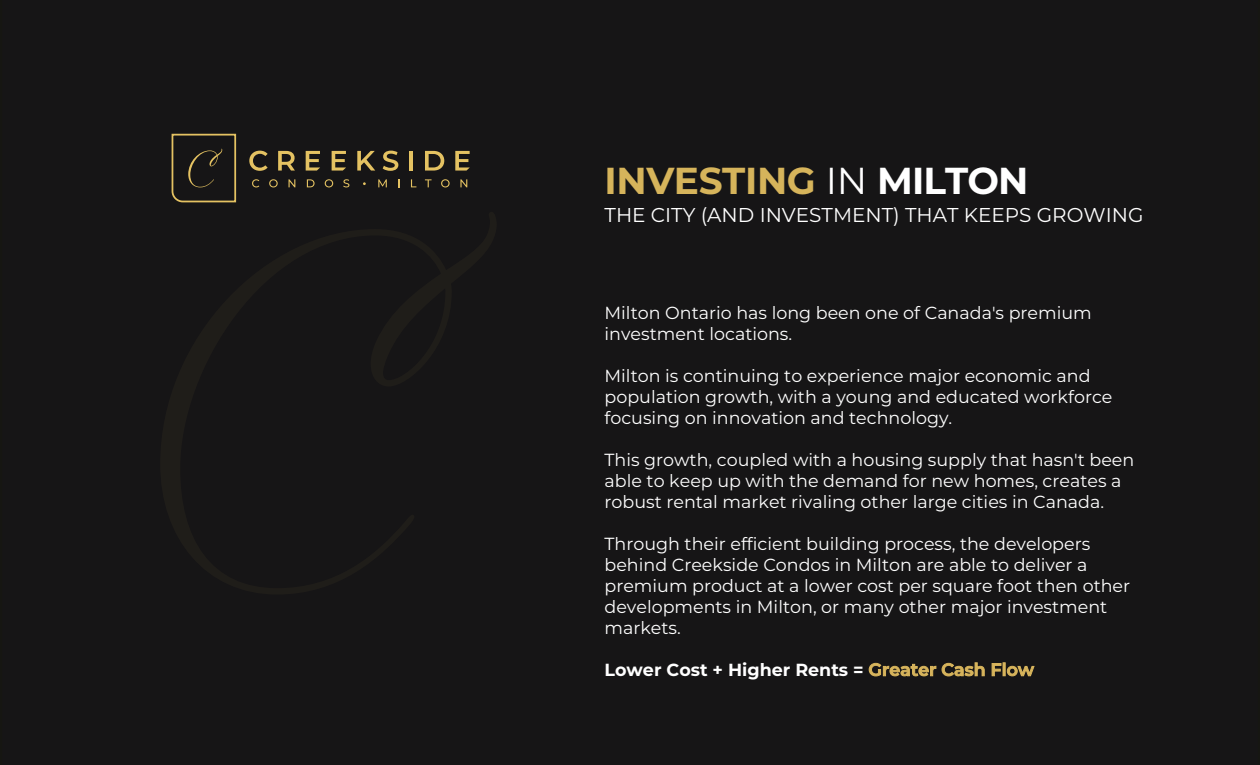
<style>
.page{position:relative;width:1260px;height:765px;background:#161516}
.page>*{position:absolute;margin:0;border:0;box-sizing:border-box;transform-origin:0 0}
.t1{font:700 37.5px "Montserrat";letter-spacing:-.01em;color:#d6b45b}
.t2{font:20px "Montserrat";color:#fff}
.t3{font:17.5px/21px "Montserrat";color:#fff}
.t4{font:700 17.5px "Montserrat";color:#fff}
.s1{font-weight:400;color:#fff}
.s2{color:#fff}
.s3{font-weight:600;color:#d7b45c}
</style>
<div class="page">
<div style="left:118px;top:112px;width:426px;height:530px;background:#161516"></div>
<svg style="left:160px;top:212px;width:337px;height:383px;background:#161516"></svg>
<svg style="left:171px;top:133px;width:66px;height:70px;background:#2f2a1f"></svg>
<svg style="left:249px;top:151px;width:19px;height:20px"></svg>
<svg style="left:278px;top:151px;width:17px;height:20px"></svg>
<svg style="left:357px;top:151px;width:18px;height:20px"></svg>
<svg style="left:383px;top:151px;width:15px;height:20px"></svg>
<hr style="left:409px;top:151px;width:4px;height:20px;background:#e4c262">
<svg style="left:425px;top:151px;width:19px;height:20px"></svg>
<svg style="left:252px;top:179px;width:7px;height:8px"></svg>
<svg style="left:269px;top:179px;width:9px;height:8px"></svg>
<svg style="left:289px;top:179px;width:6px;height:8px"></svg>
<svg style="left:307px;top:179px;width:8px;height:8px"></svg>
<svg style="left:325px;top:179px;width:8px;height:8px"></svg>
<svg style="left:343px;top:179px;width:6px;height:8px"></svg>
<svg style="left:378px;top:179px;width:9px;height:8px"></svg>
<svg style="left:411px;top:179px;width:5px;height:8px"></svg>
<svg style="left:425px;top:179px;width:7px;height:8px"></svg>
<svg style="left:441px;top:179px;width:9px;height:8px"></svg>
<svg style="left:460px;top:179px;width:7px;height:8px"></svg>
<svg style="left:306px;top:151px;width:14px;height:20px"></svg>
<svg style="left:332px;top:151px;width:14px;height:20px"></svg>
<svg style="left:455px;top:151px;width:15px;height:20px"></svg>
<h1 class="t1" style="left:605px;top:154px;width:426px">INVESTING <span class="s1">IN</span> <span class="s2">MILTON</span></h1>
<p class="t2" style="left:605px;top:202px;width:540px">THE CITY (AND INVESTMENT) THAT KEEPS GROWING</p>
<p class="t3" style="left:605px;top:301px;width:489px">Milton Ontario has long been one of Canada's premium investment locations.</p>
<p class="t3" style="left:605px;top:364px;width:509px">Milton is continuing to experience major economic and population growth, with a young and educated workforce focusing on innovation and technology.</p>
<p class="t3" style="left:605px;top:448px;width:531px">This growth, coupled with a housing supply that hasn't been able to keep up with the demand for new homes, creates a robust rental market rivaling other large cities in Canada.</p>
<p class="t3" style="left:605px;top:532px;width:527px">Through their efficient building process, the developers behind Creekside Condos in Milton are able to deliver a premium product at a lower cost per square foot then other developments in Milton, or many other major investment markets.</p>
<p class="t4" style="left:605px;top:657px;width:431px">Lower Cost + Higher Rents = <span class="s3">Greater Cash Flow</span></p>
</div>
